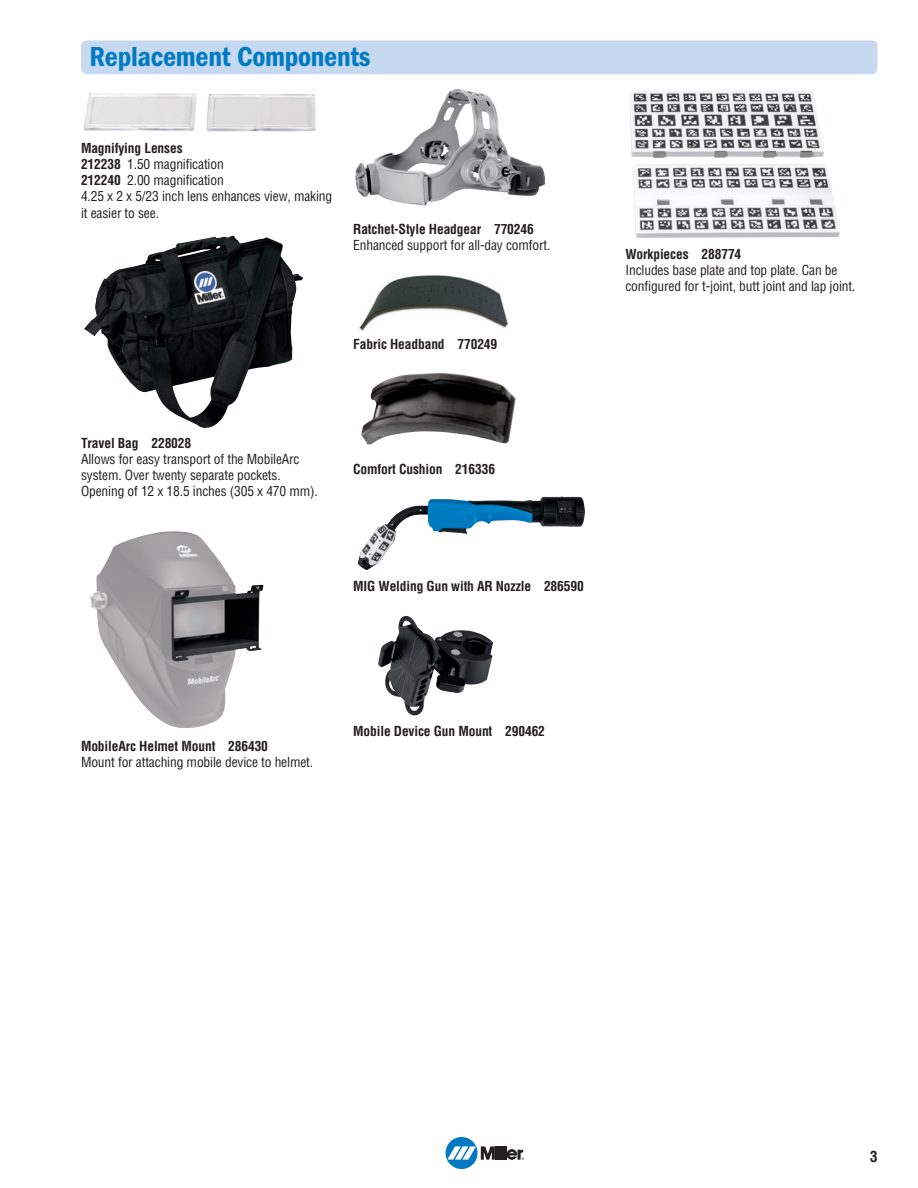
<style>
.page{position:relative;width:918px;height:1188px;background:#fff}
.page>*{position:absolute;margin:0;border:0;box-sizing:border-box;transform-origin:0 0}
.t1{font:28.5px "ITC Franklin Gothic Std Dm Cd";letter-spacing:-.01em;color:#007bc3}
.t2{font:700 condensed 15px "Helvetica";color:#231f20}
.t3{font:condensed 13.5px/16.2px "Helvetica";letter-spacing:-.01em;color:#231f20}
.t4{font:700 condensed 13.5px "Helvetica";letter-spacing:-.01em;color:#231f20}
.s1{font-weight:700}
</style>
<div class="page">
<div style="left:446px;top:1137px;width:32px;height:32px;background:#0079c2;border-radius:50%"></div>
<hr style="left:499px;top:1146px;width:3px;height:14px;background:#231f20">
<hr style="left:503px;top:1146px;width:3px;height:14px;background:#231f20">
<svg style="left:447px;top:1146px;width:52px;height:14px"></svg>
<svg style="left:506px;top:1149px;width:18px;height:11px"></svg>
<img style="left:90px;top:531px;width:174px;height:197px">
<img style="left:630px;top:91px;width:210px;height:147px">
<img style="left:359px;top:275px;width:149px;height:56px">
<img style="left:357px;top:496px;width:228px;height:74px">
<img style="left:361px;top:372px;width:155px;height:72px">
<img style="left:84px;top:236px;width:219px;height:192px">
<img style="left:84px;top:93px;width:232px;height:38px">
<img style="left:370px;top:89px;width:175px;height:117px">
<img style="left:378px;top:616px;width:115px;height:100px">
<div style="left:81px;top:40px;width:797px;height:34px;background:#c6d9f0;border-radius:5px"></div>
<p class="t1" style="left:90px;top:47px;width:282px">Replacement Components</p>
<p class="t3" style="left:81px;top:141px;width:253px"><span class="s1">Magnifying Lenses<br>212238</span> 1.50 magnification<br><span class="s1">212240</span> 2.00 magnification<br>4.25 x 2 x 5/23 inch lens enhances view, making it easier to see.</p>
<p class="t3" style="left:353px;top:222px;width:199px"><span class="s1">Ratchet-Style Headgear 770246<br></span>Enhanced support for all-day comfort.</p>
<p class="t4" style="left:353px;top:339px;width:146px">Fabric Headband 770249</p>
<p class="t3" style="left:81px;top:436px;width:238px"><span class="s1">Travel Bag 228028<br></span>Allows for easy transport of the MobileArc system. Over twenty separate pockets.<br>Opening of 12 x 18.5 inches (305 x 470 mm).</p>
<p class="t4" style="left:353px;top:464px;width:143px">Comfort Cushion 216336</p>
<p class="t4" style="left:353px;top:581px;width:232px">MIG Welding Gun with AR Nozzle 286590</p>
<p class="t3" style="left:625px;top:247px;width:232px"><span class="s1">Workpieces 288774<br></span>Includes base plate and top plate. Can be configured for t-joint, butt joint and lap joint.</p>
<p class="t3" style="left:81px;top:739px;width:234px"><span class="s1">MobileArc Helmet Mount 286430<br></span>Mount for attaching mobile device to helmet.</p>
<p class="t4" style="left:353px;top:726px;width:193px">Mobile Device Gun Mount 290462</p>
<p class="t2" style="left:870px;top:1151px;width:9px">3</p>
</div>
